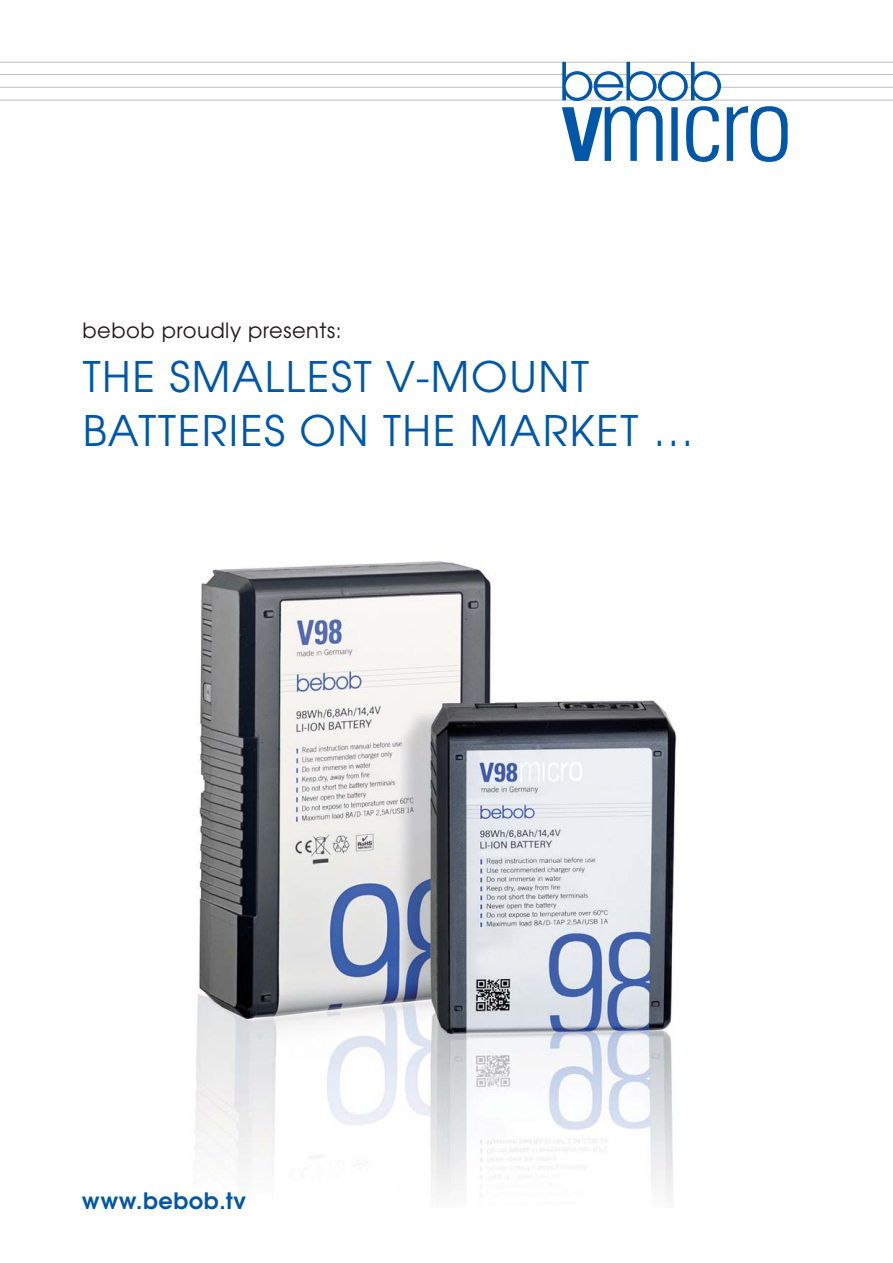
<style>
.page{position:relative;width:893px;height:1263px;background:#fff}
.page>*{position:absolute;margin:0;border:0;box-sizing:border-box;transform-origin:0 0}
.t1{font:42px/54px "Te X Gyre Adventor";letter-spacing:.04em;color:#0057a8}
.t2{font:700 22.5px "Te X Gyre Adventor";letter-spacing:.025em;color:#0057a8}
.t3{font:21px "Te X Gyre Adventor";letter-spacing:.025em;color:#231f20}
</style>
<div class="page">
<img style="left:194px;top:561px;width:483px;height:640px">
<hr style="left:0;top:74px;width:892px;height:1px;background:#bbbdc0">
<hr style="left:0;top:62px;width:892px;height:1px;background:#bbbdc0">
<hr style="left:0;top:87px;width:892px;height:1px;background:#bbbdc0">
<hr style="left:0;top:100px;width:892px;height:1px;background:#bbbdc0">
<svg style="left:562px;top:62px;width:225px;height:100px"></svg>
<p class="t3" style="left:82px;top:322px;width:261px">bebob proudly presents:</p>
<p class="t1" style="left:83px;top:354px;width:613px">THE SMALLEST V-MOUNT<br>BATTERIES ON THE MARKET …</p>
<p class="t2" style="left:82px;top:1191px;width:166px">www.bebob.tv</p>
</div>
